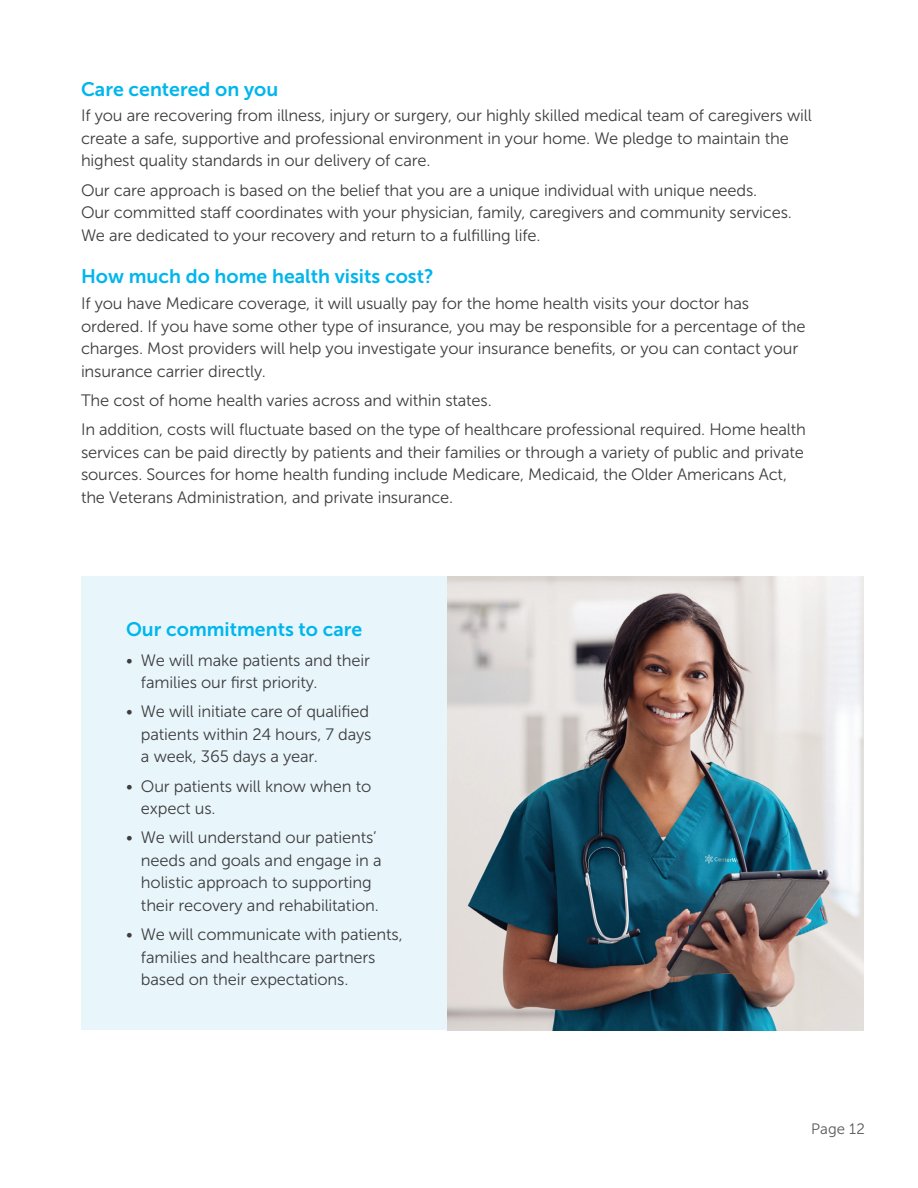
<style>
.page{position:relative;width:918px;height:1188px;background:#fff}
.page>*{position:absolute;margin:0;border:0;box-sizing:border-box;transform-origin:0 0}
.t1{font:19.5px "Museo Sans 700";color:#00b6ed}
.t2{font:16.5px/22.5px "Museo Sans 300";letter-spacing:-.01em;color:#3e3e3f}
.t3{font:15px "Museo Sans 300";letter-spacing:.005em;color:#57585a}
</style>
<div class="page">
<div style="left:81px;top:577px;width:367px;height:453px;background:#e8f6fc"></div>
<img style="left:448px;top:577px;width:416px;height:453px">
<p class="t1" style="left:81px;top:78px;width:199px">Care centered on you</p>
<p class="t2" style="left:81px;top:105px;width:732px">If you are recovering from illness, injury or surgery, our highly skilled medical team of caregivers will create a safe, supportive and professional environment in your home. We pledge to maintain the highest quality standards in our delivery of care.</p>
<p class="t2" style="left:81px;top:179px;width:713px">Our care approach is based on the belief that you are a unique individual with unique needs.<br>Our committed staff coordinates with your physician, family, caregivers and community services.<br>We are dedicated to your recovery and return to a fulfilling life.</p>
<p class="t1" style="left:81px;top:266px;width:354px">How much do home health visits cost?</p>
<p class="t2" style="left:81px;top:292px;width:726px">If you have Medicare coverage, it will usually pay for the home health visits your doctor has ordered. If you have some other type of insurance, you may be responsible for a percentage of the charges. Most providers will help you investigate your insurance benefits, or you can contact your insurance carrier directly.</p>
<p class="t2" style="left:81px;top:389px;width:412px">The cost of home health varies across and within states.</p>
<p class="t2" style="left:81px;top:418px;width:726px">In addition, costs will fluctuate based on the type of healthcare professional required. Home health services can be paid directly by patients and their families or through a variety of public and private sources. Sources for home health funding include Medicare, Medicaid, the Older Americans Act, the Veterans Administration, and private insurance.</p>
<p class="t1" style="left:126px;top:619px;width:238px">Our commitments to care</p>
<p class="t2" style="left:141px;top:649px;width:231px;text-indent:-15px">• We will make patients and their families our first priority.</p>
<p class="t2" style="left:141px;top:701px;width:232px;text-indent:-15px">• We will initiate care of qualified patients within 24 hours, 7 days a week, 365 days a year.</p>
<p class="t2" style="left:141px;top:775px;width:232px;text-indent:-15px">• Our patients will know when to expect us.</p>
<p class="t2" style="left:141px;top:827px;width:242px;text-indent:-15px">• We will understand our patients’ needs and goals and engage in a holistic approach to supporting their recovery and rehabilitation.</p>
<p class="t2" style="left:141px;top:923px;width:263px;text-indent:-15px">• We will communicate with patients, families and healthcare partners based on their expectations.</p>
<p class="t3" style="left:811px;top:1121px;width:55px">Page 12</p>
</div>
